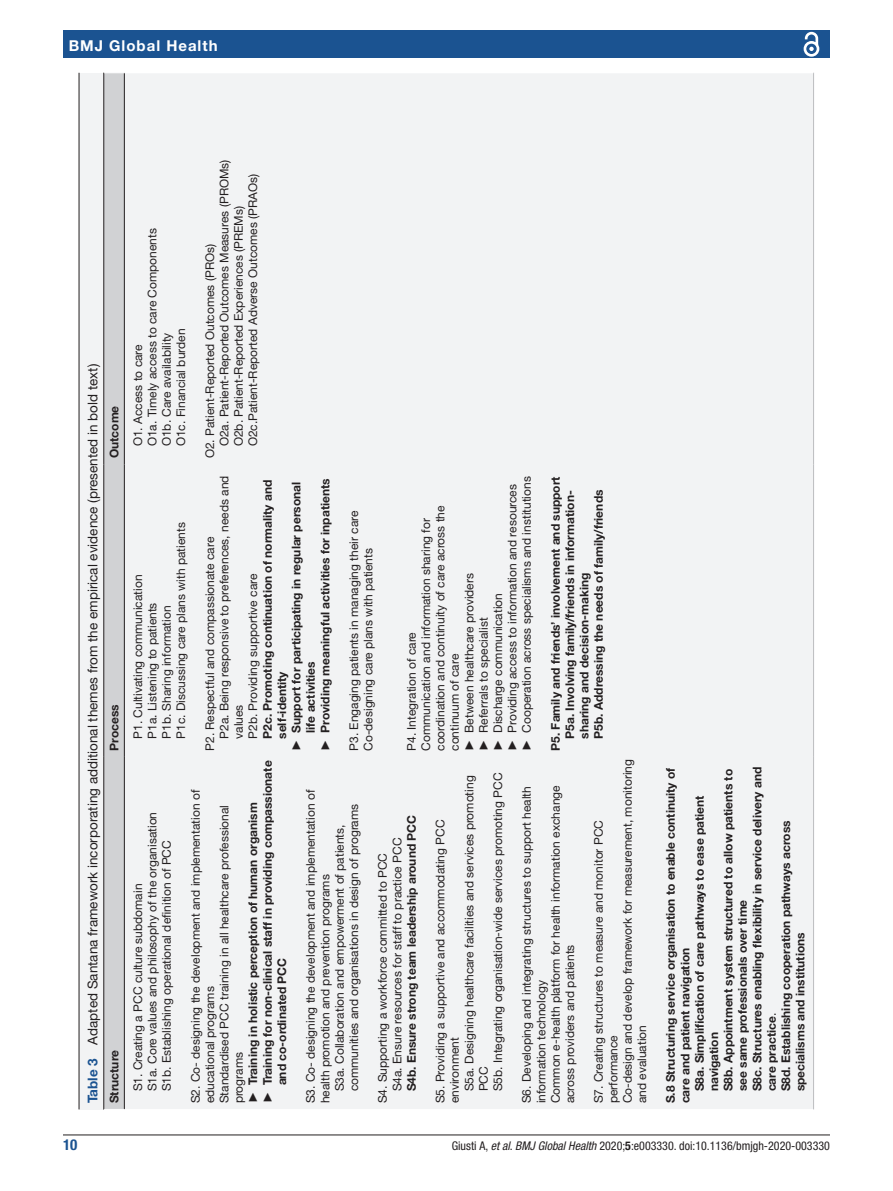
<style>
.page{position:relative;width:893px;height:1191px;background:#fff}
.page>*{position:absolute;margin:0;border:0;box-sizing:border-box;transform-origin:0 0}
.t1{font:700 15px "Helvetica Neue LT Std";letter-spacing:.065em;color:#fff}
.t2{font:700 condensed 15px "Helvetica Neue LT Std";color:#1b5391}
.t3{font:13.5px "Helvetica Neue LT Std";color:#231f20}
.t4{font:12px/14.4px "Helvetica Neue LT Std";color:#231f20}
.t5{font:700 12px/14.4px "Helvetica Neue LT Std";color:#231f20}
.t6{font:condensed 12px "Helvetica Neue LT Std";color:#231f20}
.s1{font-weight:700;color:#1b5391}
.s2{font-family:"Arial";font-weight:400}
.s3{font-family:"Arial"}
.s4{font-weight:400}
.s5{font-style:italic}
.s6{font-weight:700}
</style>
<div class="page">
<hr style="left:63px;top:1134px;width:767px;height:1px;background:#231f20">
<div style="left:63px;top:31px;width:767px;height:27px;background:#1b5391"></div>
<svg style="left:803px;top:31px;width:17px;height:26px"></svg>
<div style="left:80px;top:73px;width:734px;height:1036px;background:#f2f3f4"></div>
<hr style="left:79px;top:73px;width:1px;height:1036px;background:#231f20">
<hr style="left:103px;top:757px;width:1px;height:352px;background:#231f20">
<hr style="left:124px;top:757px;width:1px;height:352px;background:#231f20">
<hr style="left:103px;top:464px;width:1px;height:293px;background:#231f20">
<hr style="left:124px;top:464px;width:1px;height:293px;background:#231f20">
<hr style="left:103px;top:73px;width:1px;height:391px;background:#231f20">
<hr style="left:124px;top:73px;width:1px;height:391px;background:#231f20">
<hr style="left:813px;top:757px;width:1px;height:352px;background:#bcbdc0">
<hr style="left:813px;top:464px;width:1px;height:293px;background:#bcbdc0">
<hr style="left:813px;top:73px;width:1px;height:391px;background:#bcbdc0">
<svg style="left:104px;top:72px;width:20px;height:1038px;background:#c4c5c7"></svg>
<p class="t1" style="left:69px;top:36px;width:150px">BMJ Global Health</p>
<p class="t3" style="left:85px;top:1103px;width:741px;rotate:-90deg"><span class="s1">Table 3</span> Adapted Santana framework incorporating additional themes from the empirical evidence (presented in bold text)</p>
<p class="t5" style="left:107px;top:458px;width:54px;rotate:-90deg">Outcome</p>
<p class="t5" style="left:107px;top:751px;width:48px;rotate:-90deg">Process</p>
<p class="t5" style="left:107px;top:1103px;width:55px;rotate:-90deg">Structure</p>
<p class="t4" style="left:130px;top:446px;width:220px;rotate:-90deg">O1. Access to care<br>O1a. Timely access to care Components<br>O1b. Care availability<br>O1c. Financial burden</p>
<p class="t4" style="left:130px;top:739px;width:218px;rotate:-90deg">P1. Cultivating communication<br>P1a. Listening to patients<br>P1b. Sharing information<br>P1c. Discussing care plans with patients</p>
<p class="t4" style="left:202px;top:446px;width:288px;text-indent:-12px;rotate:-90deg">O2. Patient-Reported Outcomes (PROs)<br>O2a. Patient-Reported Outcomes Measures (PROMs)<br>O2b. Patient-Reported Experiences (PREMs)<br>O2c.Patient-Reported Adverse Outcomes (PRAOs)</p>
<p class="t4" style="left:202px;top:739px;width:265px;text-indent:-12px;rotate:-90deg">P2. Respectful and compassionate care<br>P2a. Being responsive to preferences, needs and values<br>P2b. Providing supportive care</p>
<p class="t5" style="left:260px;top:739px;width:261px;rotate:-90deg">P2c. Promoting continuation of normality and</p>
<p class="t5" style="left:318px;top:751px;width:274px;rotate:-90deg"><span class="s2">►</span> Providing meaningful activities for inpatients</p>
<p class="t5" style="left:289px;top:751px;width:271px;rotate:-90deg"><span class="s2">►</span> Support for participating in regular personal</p>
<p class="t5" style="left:303px;top:733px;width:73px;rotate:-90deg">life activities</p>
<p class="t5" style="left:274px;top:739px;width:69px;rotate:-90deg">self-identity</p>
<p class="t4" style="left:346px;top:751px;width:242px;rotate:-90deg">P3. Engaging patients in managing their care<br>Co-designing care plans with patients</p>
<p class="t4" style="left:404px;top:751px;width:276px;rotate:-90deg">P4. Integration of care<br>Communication and information sharing for coordination and continuity of care across the continuum of care<br><span class="s3">►</span> Between healthcare providers<br><span class="s3">►</span> Referrals to specialist<br><span class="s3">►</span> Discharge communication<br><span class="s3">►</span> Providing access to information and resources <span class="s3">►</span> Cooperation across specialisms and institutions</p>
<p class="t5" style="left:548px;top:739px;width:264px;text-indent:-12px;rotate:-90deg">P5. Family and friends’ involvement and support P5a. Involving family/friends in information&shy;sharing and decision-making<br>P5b. Addressing the needs of family/friends</p>
<p class="t4" style="left:130px;top:1091px;width:281px;rotate:-90deg">S1. Creating a PCC culture subdomain<br>S1a. Core values and philosophy of the organisation<br>S1b. Establishing operational definition of PCC</p>
<p class="t5" style="left:260px;top:1103px;width:344px;rotate:-90deg"><span class="s2">►</span> Training for non-clinical staff in providing compassionate</p>
<p class="t4" style="left:188px;top:1103px;width:315px;rotate:-90deg">S2. Co- designing the development and implementation of</p>
<p class="t5" style="left:246px;top:1103px;width:302px;rotate:-90deg"><span class="s2">►</span> Training in holistic perception of human organism</p>
<p class="t4" style="left:217px;top:1103px;width:300px;rotate:-90deg">Standardised PCC training in all healthcare professional</p>
<p class="t5" style="left:274px;top:1085px;width:129px;rotate:-90deg">and co-ordinated PCC</p>
<p class="t4" style="left:202px;top:1103px;width:118px;rotate:-90deg">educational programs</p>
<p class="t4" style="left:231px;top:1103px;width:53px;rotate:-90deg">programs</p>
<p class="t4" style="left:303px;top:1103px;width:315px;rotate:-90deg">S3. Co- designing the development and implementation of</p>
<p class="t4" style="left:346px;top:1091px;width:289px;rotate:-90deg">communities and organisations in design of programs</p>
<p class="t4" style="left:332px;top:1091px;width:268px;rotate:-90deg">S3a. Collaboration and empowerment of patients,</p>
<p class="t4" style="left:318px;top:1103px;width:230px;rotate:-90deg">health promotion and prevention programs</p>
<p class="t4" style="left:462px;top:1091px;width:320px;rotate:-90deg">S5a. Designing healthcare facilities and services promoting<br>PCC<br>S5b. Integrating organisation-wide services promoting PCC</p>
<p class="t5" style="left:404px;top:1091px;width:278px;rotate:-90deg">S4b. Ensure strong team leadership around PCC</p>
<p class="t4" style="left:433px;top:1103px;width:285px;rotate:-90deg">S5. Providing a supportive and accommodating PCC environment</p>
<p class="t4" style="left:375px;top:1091px;width:255px;text-indent:-12px;rotate:-90deg">S4. Supporting a workforce committed to PCC<br>S4a. Ensure resources for staff to practice PCC</p>
<p class="t4" style="left:519px;top:1103px;width:319px;rotate:-90deg">S6. Developing and integrating structures to support health information technology<br>Common e-health platform for health information exchange across providers and patients</p>
<p class="t4" style="left:591px;top:1103px;width:346px;rotate:-90deg">S7. Creating structures to measure and monitor PCC performance<br>Co-design and develop framework for measurement, monitoring and evaluation</p>
<p class="t5" style="left:663px;top:1103px;width:337px;rotate:-90deg">S.8 Structuring service organisation to enable continuity of</p>
<p class="t5" style="left:750px;top:1091px;width:326px;rotate:-90deg">S8c. Structures enabling flexibility in service delivery and</p>
<p class="t5" style="left:721px;top:1091px;width:324px;rotate:-90deg">S8b. Appointment system structured to allow patients to</p>
<p class="t5" style="left:692px;top:1091px;width:297px;rotate:-90deg">S8a. Simplification of care pathways to ease patient</p>
<p class="t5" style="left:778px;top:1091px;width:272px;rotate:-90deg">S8d. Establishing cooperation pathways across</p>
<p class="t5" style="left:735px;top:1091px;width:193px;rotate:-90deg">see same professionals over time</p>
<p class="t5" style="left:793px;top:1091px;width:161px;rotate:-90deg">specialisms and institutions</p>
<p class="t5" style="left:678px;top:1103px;width:157px;rotate:-90deg">care and patient navigation</p>
<p class="t5" style="left:764px;top:1091px;width:80px;rotate:-90deg">care practice<span class="s4">.</span></p>
<p class="t5" style="left:706px;top:1091px;width:61px;rotate:-90deg">navigation</p>
<p class="t2" style="left:63px;top:1135px;width:16px">10</p>
<p class="t6" style="left:452px;top:1138px;width:380px">Giusti A, <span class="s5">et al</span>. <span class="s5">BMJ Global Health</span> 2020;<span class="s6">5</span>:e003330. doi:10.1136/bmjgh-2020-003330</p>
</div>
